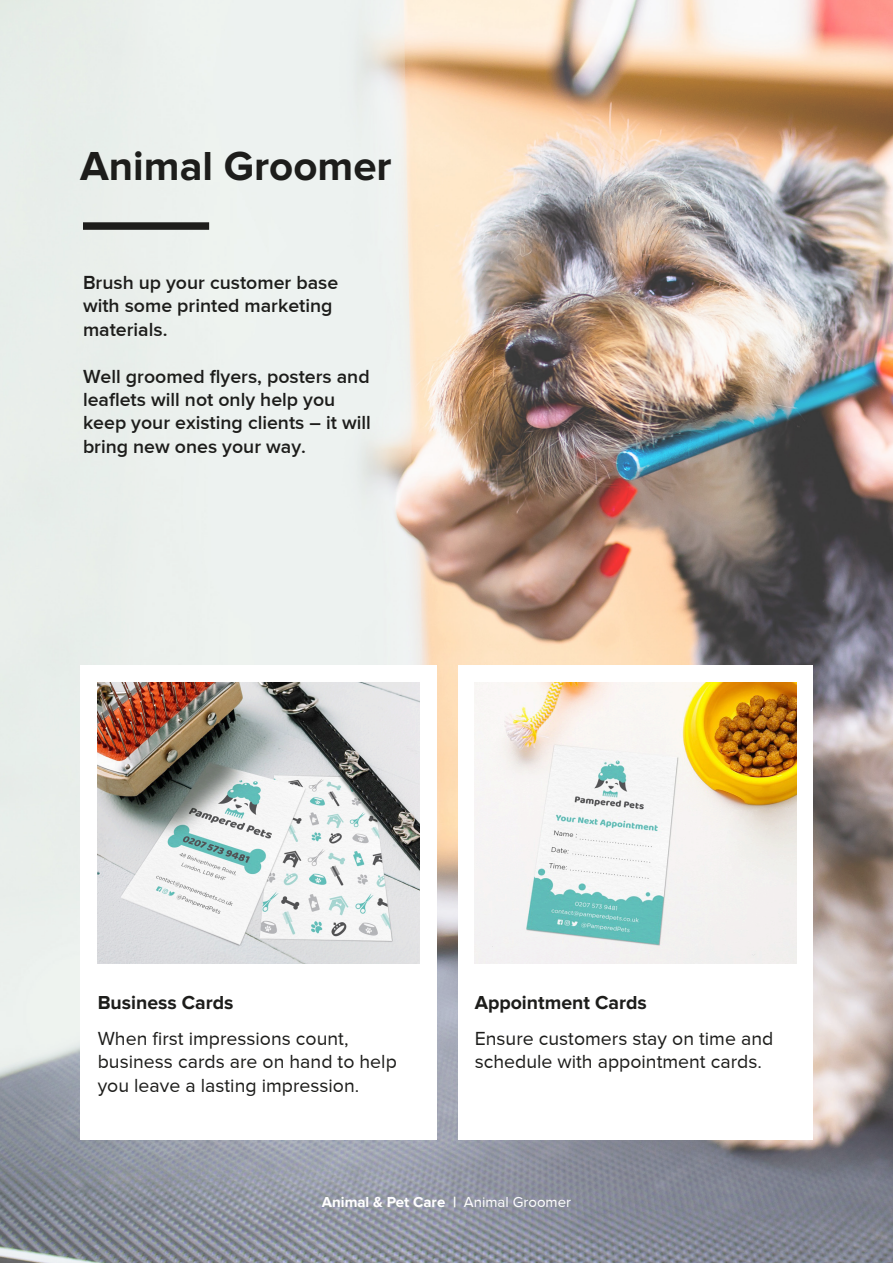
<style>
.page{position:relative;width:893px;height:1263px;background:#fff}
.page>*{position:absolute;margin:0;border:0;box-sizing:border-box;transform-origin:0 0}
.t1{font:700 42px "Proxima Nova";color:#1d1d1b}
.t2{font:600 19.5px/23.4px "Proxima Nova";color:#1d1d1b}
.t3{font:19.5px/23.4px "Proxima Nova";color:#1d1d1b}
.t4{font:700 19.5px "Proxima Nova";color:#1d1d1b}
.t5{font:700 15px "Proxima Nova";color:#fff}
.s1{font-weight:400}
</style>
<div class="page">
<img style="left:0;top:0;width:893px;height:1263px">
<div style="left:80px;top:665px;width:357px;height:474px;background:#fff"></div>
<div style="left:458px;top:665px;width:355px;height:474px;background:#fff"></div>
<img style="left:98px;top:683px;width:322px;height:281px">
<img style="left:475px;top:683px;width:321px;height:281px">
<div style="left:83px;top:222px;width:126px;height:8px;background:#1d1d1b"></div>
<h1 class="t1" style="left:80px;top:142px;width:313px">Animal Groomer</h1>
<p class="t2" style="left:83px;top:270px;width:257px">Brush up your customer base with some printed marketing materials.</p>
<p class="t2" style="left:83px;top:364px;width:289px">Well groomed flyers, posters and leaflets will not only help you keep your existing clients – it will bring new ones your way.</p>
<p class="t4" style="left:98px;top:992px;width:137px">Business Cards</p>
<p class="t3" style="left:98px;top:1026px;width:301px">When first impressions count, business cards are on hand to help you leave a lasting impression.</p>
<p class="t4" style="left:475px;top:992px;width:174px">Appointment Cards</p>
<p class="t3" style="left:475px;top:1026px;width:300px">Ensure customers stay on time and schedule with appointment cards.</p>
<p class="t5" style="left:322px;top:1193px;width:251px">Animal &amp; Pet Care | <span class="s1">Animal Groomer</span></p>
</div>
